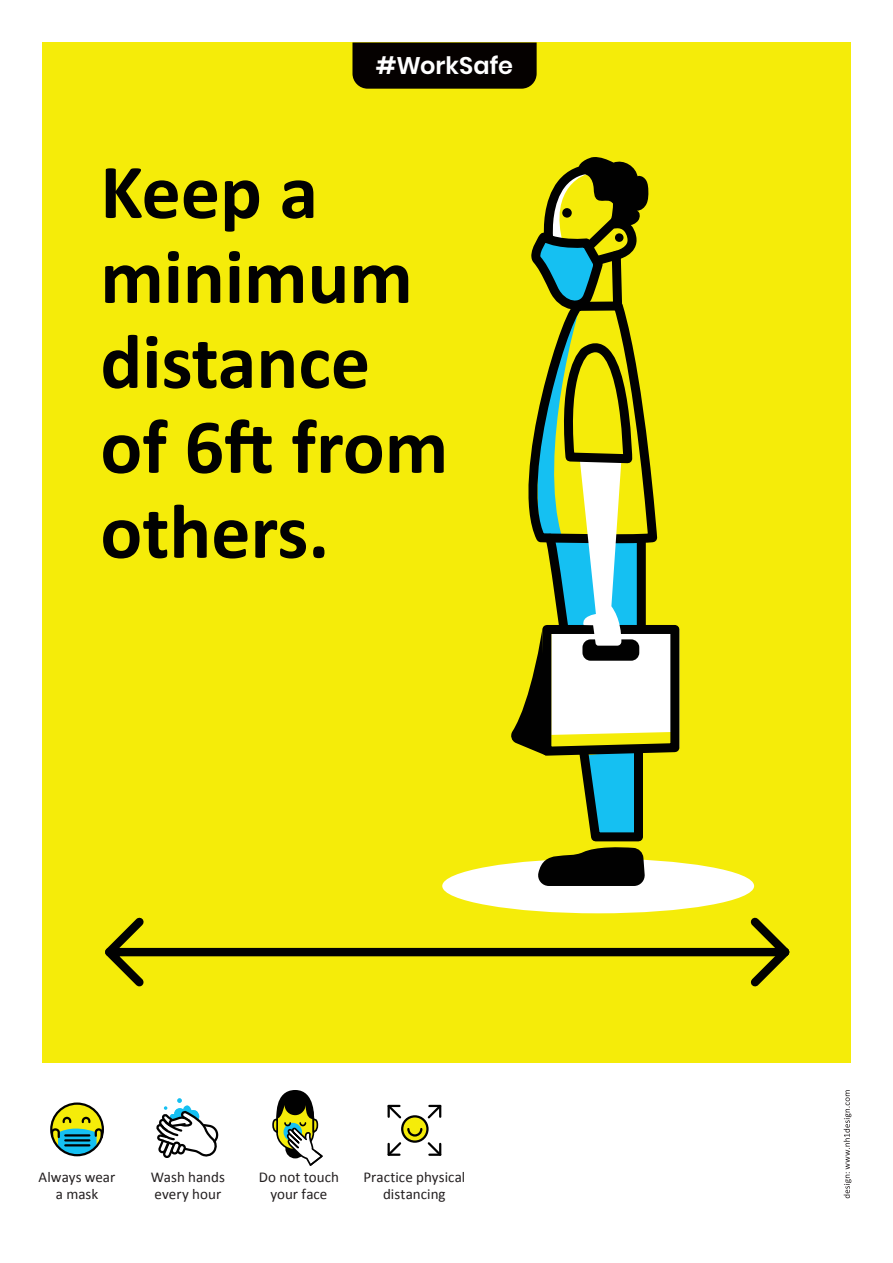
<style>
.page{position:relative;width:893px;height:1263px;background:#fff}
.page>*{position:absolute;margin:0;border:0;box-sizing:border-box;transform-origin:0 0}
.t1{font:700 78px/84.9px "Calibri";color:#010101}
.t2{font:600 24px "Poppins";color:#fff}
.t3{font:15px/16.5px "Calibri";letter-spacing:.005em;color:#231f20;text-align:center}
</style>
<div class="page">
<div style="left:42px;top:43px;width:809px;height:1020px;background:#f5ec09"></div>
<svg style="left:105px;top:910px;width:685px;height:77px"></svg>
<div style="left:442px;top:859px;width:312px;height:54px;background:#fff;border-radius:50%"></div>
<svg style="left:510px;top:157px;width:174px;height:729px"></svg>
<svg style="left:844px;top:1090px;width:7px;height:108px"></svg>
<div style="left:352px;top:43px;width:185px;height:46px;background:#050100"></div>
<svg style="left:402px;top:1116px;width:25px;height:25px"></svg>
<div style="left:401px;top:1115px;width:28px;height:28px;border:2px solid #010101;border-radius:50%"></div>
<svg style="left:427px;top:1104px;width:15px;height:15px"></svg>
<svg style="left:387px;top:1104px;width:15px;height:15px"></svg>
<svg style="left:387px;top:1127px;width:55px;height:29px"></svg>
<svg style="left:272px;top:1090px;width:51px;height:76px"></svg>
<svg style="left:51px;top:1103px;width:52px;height:52px"></svg>
<svg style="left:50px;top:1116px;width:54px;height:41px"></svg>
<hr style="left:65px;top:1134px;width:24px;height:2px;background:#010101">
<hr style="left:65px;top:1139px;width:24px;height:2px;background:#010101">
<hr style="left:65px;top:1144px;width:24px;height:2px;background:#010101">
<div style="left:50px;top:1102px;width:54px;height:54px;border:2px solid #010101;border-radius:50%"></div>
<svg style="left:156px;top:1098px;width:63px;height:60px"></svg>
<h2 class="t2" style="left:376px;top:52px;width:139px">#WorkSafe</h2>
<h1 class="t1" style="left:100px;top:147px;width:349px">Keep a minimum distance of 6ft from others.</h1>
<p class="t3" style="left:39px;top:1168px;width:78px">Always wear a mask</p>
<p class="t3" style="left:151px;top:1168px;width:76px;text-align:left">Wash hands every hour</p>
<p class="t3" style="left:259px;top:1168px;width:82px">Do not touch your face</p>
<p class="t3" style="left:363px;top:1168px;width:103px">Practice physical distancing</p>
</div>
